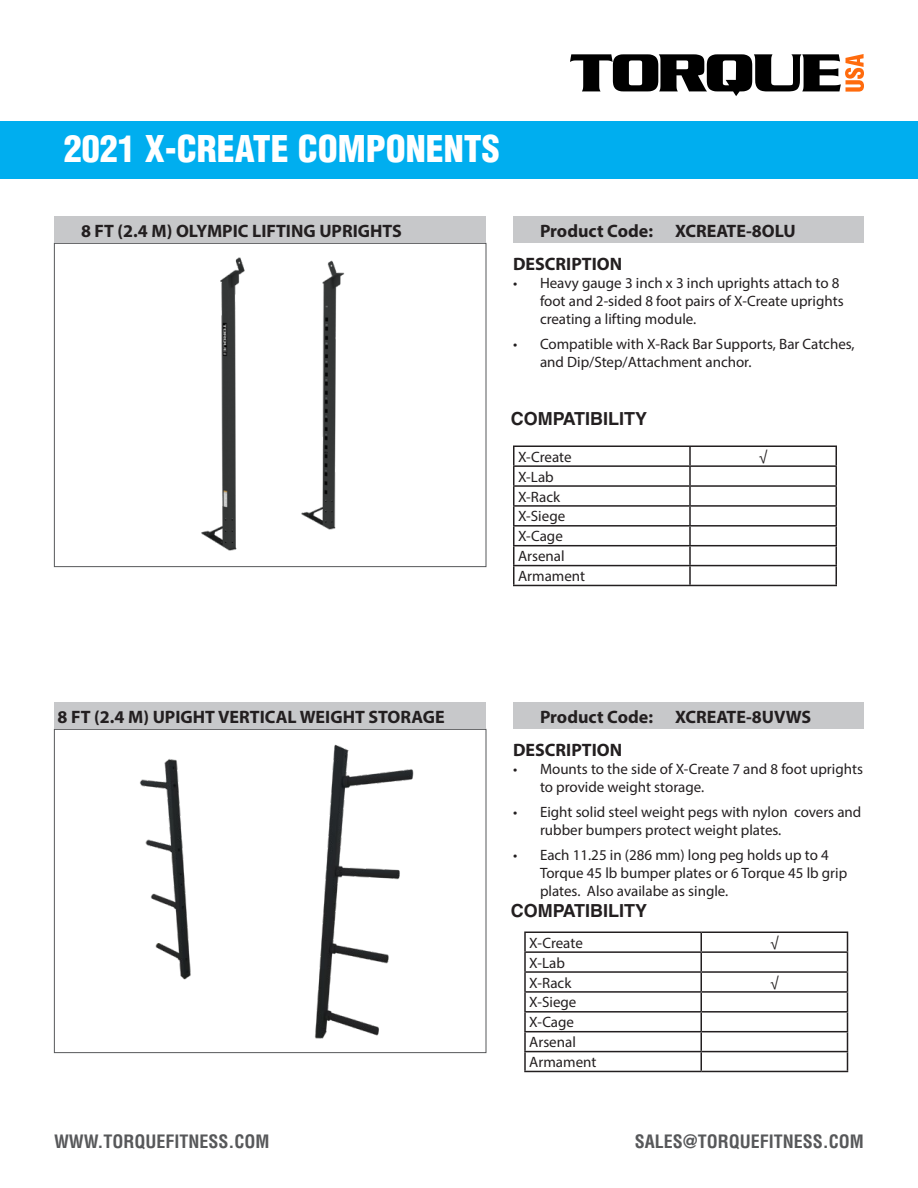
<style>
.page{position:relative;width:918px;height:1188px;background:#fff}
.page>*{position:absolute;margin:0;border:0;box-sizing:border-box;transform-origin:0 0}
.t1{font:900 condensed 36px "Helvetica LT Std";color:#fff}
.t2{font:700 18px "Myriad Pro";color:#231f20}
.t3{font:700 condensed 18px "Helvetica LT Std";color:#57585a}
.t4{font:700 18px "Helvetica LT Std";color:#231f20}
.t5{font:15px/18px "Myriad Pro";color:#231f20}
</style>
<div class="page">
<div style="left:0;top:122px;width:918px;height:57px;background:#00aeef"></div>
<svg style="left:570px;top:54px;width:294px;height:42px"></svg>
<hr style="left:513px;top:446px;width:177px;height:1px;background:#231f20">
<hr style="left:690px;top:446px;width:147px;height:1px;background:#231f20">
<hr style="left:513px;top:465px;width:177px;height:2px;background:#231f20">
<hr style="left:690px;top:465px;width:147px;height:2px;background:#231f20">
<hr style="left:513px;top:485px;width:177px;height:2px;background:#231f20">
<hr style="left:690px;top:485px;width:147px;height:2px;background:#231f20">
<hr style="left:513px;top:505px;width:177px;height:2px;background:#231f20">
<hr style="left:690px;top:505px;width:147px;height:2px;background:#231f20">
<hr style="left:513px;top:525px;width:177px;height:2px;background:#231f20">
<hr style="left:690px;top:525px;width:147px;height:2px;background:#231f20">
<hr style="left:513px;top:545px;width:177px;height:1px;background:#231f20">
<hr style="left:690px;top:545px;width:147px;height:1px;background:#231f20">
<hr style="left:513px;top:565px;width:177px;height:1px;background:#231f20">
<svg style="left:513px;top:447px;width:1px;height:138px"></svg>
<hr style="left:690px;top:565px;width:147px;height:1px;background:#231f20">
<svg style="left:689px;top:447px;width:2px;height:138px"></svg>
<svg style="left:836px;top:447px;width:1px;height:138px"></svg>
<hr style="left:513px;top:585px;width:177px;height:1px;background:#231f20">
<hr style="left:690px;top:585px;width:147px;height:1px;background:#231f20">
<hr style="left:524px;top:932px;width:177px;height:1px;background:#231f20">
<hr style="left:701px;top:932px;width:147px;height:1px;background:#231f20">
<hr style="left:524px;top:951px;width:177px;height:2px;background:#231f20">
<hr style="left:701px;top:951px;width:147px;height:2px;background:#231f20">
<hr style="left:524px;top:971px;width:177px;height:2px;background:#231f20">
<hr style="left:701px;top:971px;width:147px;height:2px;background:#231f20">
<hr style="left:524px;top:991px;width:177px;height:2px;background:#231f20">
<hr style="left:701px;top:991px;width:147px;height:2px;background:#231f20">
<hr style="left:524px;top:1011px;width:177px;height:2px;background:#231f20">
<hr style="left:701px;top:1011px;width:147px;height:2px;background:#231f20">
<hr style="left:524px;top:1031px;width:177px;height:1px;background:#231f20">
<hr style="left:701px;top:1031px;width:147px;height:1px;background:#231f20">
<hr style="left:524px;top:1051px;width:177px;height:1px;background:#231f20">
<svg style="left:524px;top:933px;width:2px;height:138px"></svg>
<hr style="left:701px;top:1051px;width:147px;height:1px;background:#231f20">
<svg style="left:701px;top:933px;width:1px;height:138px"></svg>
<svg style="left:847px;top:933px;width:1px;height:138px"></svg>
<hr style="left:524px;top:1071px;width:177px;height:1px;background:#231f20">
<hr style="left:701px;top:1071px;width:147px;height:1px;background:#231f20">
<img style="left:201px;top:257px;width:144px;height:294px">
<div style="left:54px;top:243px;width:432px;height:324px;border:1px solid #57585a"></div>
<img style="left:140px;top:744px;width:274px;height:295px">
<div style="left:54px;top:729px;width:432px;height:324px;border:1px solid #57585a"></div>
<div style="left:54px;top:216px;width:432px;height:27px;background:#c7c8ca"></div>
<div style="left:54px;top:702px;width:432px;height:27px;background:#c7c8ca"></div>
<div style="left:513px;top:216px;width:351px;height:27px;background:#c7c8ca"></div>
<div style="left:513px;top:702px;width:351px;height:27px;background:#c7c8ca"></div>
<h1 class="t1" style="left:64px;top:126px;width:438px">2021 X-CREATE COMPONENTS</h1>
<p class="t2" style="left:81px;top:219px;width:322px">8 FT (2.4 M) OLYMPIC LIFTING UPRIGHTS</p>
<p class="t2" style="left:540px;top:219px;width:257px">Product Code: XCREATE-8OLU</p>
<p class="t2" style="left:513px;top:252px;width:111px">DESCRIPTION</p>
<p class="t5" style="left:540px;top:274px;width:305px;text-indent:-27px">• Heavy gauge 3 inch x 3 inch uprights attach to 8 foot and 2-sided 8 foot pairs of X-Create uprights creating a lifting module.</p>
<p class="t5" style="left:540px;top:334px;width:316px;text-indent:-27px">• Compatible with X-Rack Bar Supports, Bar Catches, and Dip/Step/Attachment anchor.</p>
<p class="t4" style="left:511px;top:408px;width:138px">COMPATIBILITY</p>
<p class="t5" style="left:518px;top:448px;width:55px">X-Create</p>
<p class="t5" style="left:759px;top:448px;width:10px">√</p>
<p class="t5" style="left:518px;top:467px;width:37px">X-Lab</p>
<p class="t5" style="left:518px;top:487px;width:44px">X-Rack</p>
<p class="t5" style="left:518px;top:507px;width:49px">X-Siege</p>
<p class="t5" style="left:518px;top:527px;width:46px">X-Cage</p>
<p class="t5" style="left:518px;top:547px;width:48px">Arsenal</p>
<p class="t5" style="left:518px;top:567px;width:69px">Armament</p>
<p class="t2" style="left:58px;top:705px;width:388px">8 FT (2.4 M) UPIGHT VERTICAL WEIGHT STORAGE</p>
<p class="t2" style="left:540px;top:705px;width:273px">Product Code: XCREATE-8UVWS</p>
<p class="t2" style="left:513px;top:738px;width:111px">DESCRIPTION</p>
<p class="t5" style="left:540px;top:760px;width:324px;text-indent:-27px">• Mounts to the side of X-Create 7 and 8 foot uprights to provide weight storage.</p>
<p class="t5" style="left:540px;top:802px;width:323px;text-indent:-27px">• Eight solid steel weight pegs with nylon covers and rubber bumpers protect weight plates.</p>
<p class="t5" style="left:540px;top:845px;width:309px;text-indent:-27px">• Each 11.25 in (286 mm) long peg holds up to 4<br>Torque 45 lb bumper plates or 6 Torque 45 lb grip plates. Also availabe as single.</p>
<p class="t4" style="left:511px;top:900px;width:138px">COMPATIBILITY</p>
<p class="t5" style="left:529px;top:934px;width:55px">X-Create</p>
<p class="t5" style="left:770px;top:934px;width:10px">√</p>
<p class="t5" style="left:529px;top:953px;width:37px">X-Lab</p>
<p class="t5" style="left:529px;top:973px;width:44px">X-Rack</p>
<p class="t5" style="left:770px;top:973px;width:10px">√</p>
<p class="t5" style="left:529px;top:993px;width:49px">X-Siege</p>
<p class="t5" style="left:529px;top:1013px;width:46px">X-Cage</p>
<p class="t5" style="left:529px;top:1033px;width:48px">Arsenal</p>
<p class="t5" style="left:529px;top:1053px;width:69px">Armament</p>
<p class="t3" style="left:54px;top:1130px;width:217px">WWW.TORQUEFITNESS.COM</p>
<p class="t3" style="left:635px;top:1130px;width:231px">SALES@TORQUEFITNESS.COM</p>
</div>
